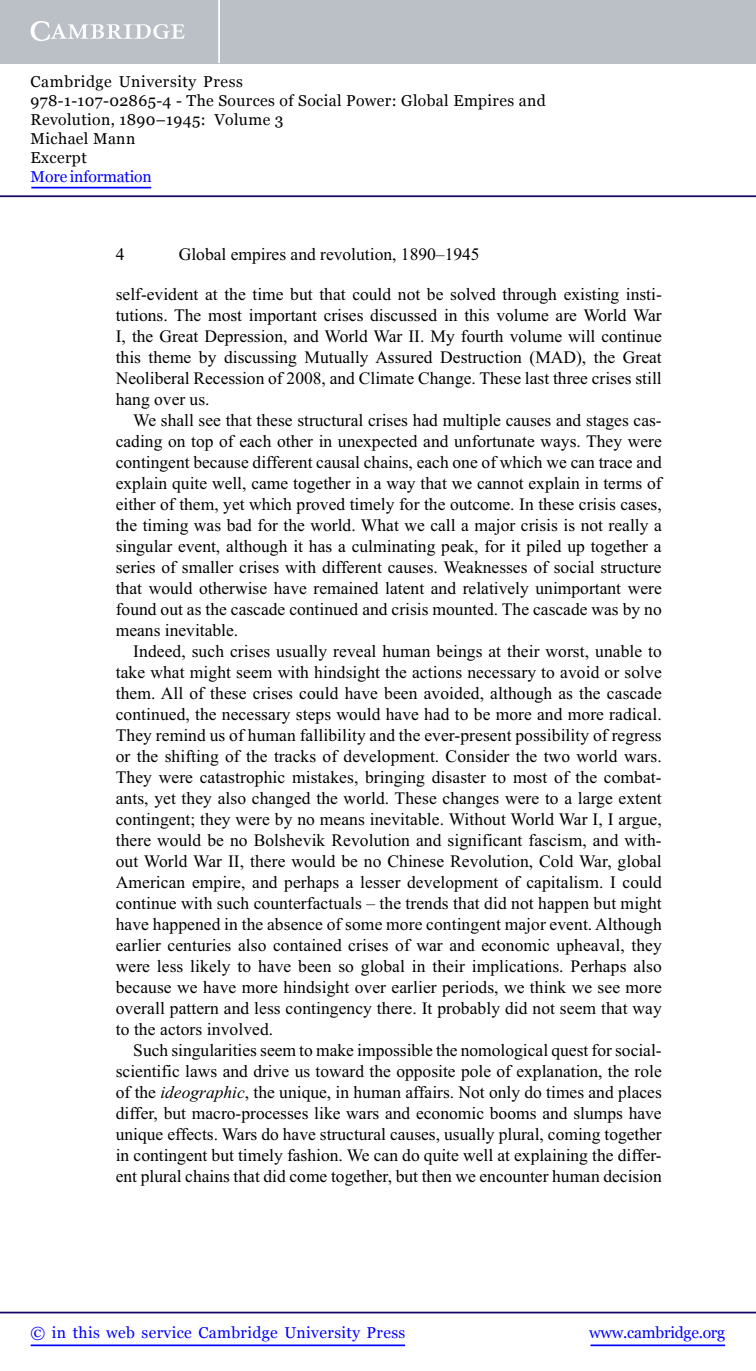
<style>
.page{position:relative;width:756px;height:1371px;background:#fff}
.page>*{position:absolute;margin:0;border:0;box-sizing:border-box;transform-origin:0 0}
.t1{font:17.5px "Times New Roman";color:#000}
.t2{font:15.75px/18.9px "Georgia";letter-spacing:.025em;color:#000}
.t3{font:15.75px "Georgia";letter-spacing:.025em;color:#00f}
.t4{font:15.75px "Georgia";letter-spacing:-.015em;color:#00f}
.t5{font:15.75px "Georgia";letter-spacing:-.01em;color:#00f}
.s1{font-style:italic}
</style>
<div class="page">
<hr style="left:591px;top:1344px;width:134px;height:1px;background:#00f">
<hr style="left:0;top:1311px;width:756px;height:2px;background:#150666">
<hr style="left:31px;top:1344px;width:374px;height:1px;background:#00f">
<div style="left:0;top:0;width:756px;height:63px;background:#bac0c6"></div>
<svg style="left:31px;top:21px;width:154px;height:20px"></svg>
<hr style="left:218px;top:0;width:2px;height:63px;background:#fff">
<hr style="left:0;top:195px;width:756px;height:2px;background:#150666">
<hr style="left:31px;top:187px;width:120px;height:1px;background:#00f">
<p class="t2" style="left:31px;top:72px;width:517px">Cambridge University Press<br>978-1-107-02865-4 - The Sources of Social Power: Global Empires and<br>Revolution, 1890–1945: Volume 3<br>Michael Mann<br>Excerpt</p>
<p class="t5" style="left:31px;top:167px;width:123px">More information</p>
<p class="t1" style="left:116px;top:242px;width:10px">4</p>
<p class="t1" style="left:179px;top:242px;width:302px">Global empires and revolution, 1890–1945</p>
<p class="t1" style="left:116px;top:282px;width:548px">self-evident at the time but that could not be solved through existing insti-</p>
<p class="t1" style="left:116px;top:303px;width:548px">tutions. The most important crises discussed in this volume are World War</p>
<p class="t1" style="left:116px;top:324px;width:548px">I, the Great Depression, and World War II. My fourth volume will continue</p>
<p class="t1" style="left:116px;top:345px;width:548px">this theme by discussing Mutually Assured Destruction (MAD), the Great</p>
<p class="t1" style="left:116px;top:366px;width:547px">Neoliberal Recession of 2008, and Climate Change. These last three crises still</p>
<p class="t1" style="left:116px;top:387px;width:95px">hang over us.</p>
<p class="t1" style="left:133px;top:408px;width:530px">We shall see that these structural crises had multiple causes and stages cas-</p>
<p class="t1" style="left:116px;top:429px;width:547px">cading on top of each other in unexpected and unfortunate ways. They were</p>
<p class="t1" style="left:116px;top:450px;width:548px">contingent because different causal chains, each one of which we can trace and</p>
<p class="t1" style="left:116px;top:471px;width:547px">explain quite well, came together in a way that we cannot explain in terms of</p>
<p class="t1" style="left:116px;top:492px;width:547px">either of them, yet which proved timely for the outcome. In these crisis cases,</p>
<p class="t1" style="left:116px;top:513px;width:548px">the timing was bad for the world. What we call a major crisis is not really a</p>
<p class="t1" style="left:116px;top:534px;width:547px">singular event, although it has a culminating peak, for it piled up together a</p>
<p class="t1" style="left:116px;top:555px;width:547px">series of smaller crises with different causes. Weaknesses of social structure</p>
<p class="t1" style="left:116px;top:576px;width:548px">that would otherwise have remained latent and relatively unimportant were</p>
<p class="t1" style="left:116px;top:597px;width:547px">found out as the cascade continued and crisis mounted. The cascade was by no</p>
<p class="t1" style="left:116px;top:618px;width:124px">means inevitable.</p>
<p class="t1" style="left:133px;top:639px;width:530px">Indeed, such crises usually reveal human beings at their worst, unable to</p>
<p class="t1" style="left:116px;top:660px;width:547px">take what might seem with hindsight the actions necessary to avoid or solve</p>
<p class="t1" style="left:116px;top:681px;width:548px">them. All of these crises could have been avoided, although as the cascade</p>
<p class="t1" style="left:116px;top:702px;width:548px">continued, the necessary steps would have had to be more and more radical.</p>
<p class="t1" style="left:116px;top:723px;width:547px">They remind us of human fallibility and the ever-present possibility of regress</p>
<p class="t1" style="left:116px;top:744px;width:547px">or the shifting of the tracks of development. Consider the two world wars.</p>
<p class="t1" style="left:116px;top:765px;width:547px">They were catastrophic mistakes, bringing disaster to most of the combat-</p>
<p class="t1" style="left:116px;top:786px;width:547px">ants, yet they also changed the world. These changes were to a large extent</p>
<p class="t1" style="left:116px;top:807px;width:548px">contingent; they were by no means inevitable. Without World War I, I argue,</p>
<p class="t1" style="left:116px;top:828px;width:548px">there would be no Bolshevik Revolution and significant fascism, and with-</p>
<p class="t1" style="left:116px;top:849px;width:548px">out World War II, there would be no Chinese Revolution, Cold War, global</p>
<p class="t1" style="left:116px;top:870px;width:548px">American empire, and perhaps a lesser development of capitalism. I could</p>
<p class="t1" style="left:116px;top:891px;width:548px">continue with such counterfactuals – the trends that did not happen but might</p>
<p class="t1" style="left:116px;top:912px;width:548px">have happened in the absence of some more contingent major event. Although</p>
<p class="t1" style="left:116px;top:933px;width:548px">earlier centuries also contained crises of war and economic upheaval, they</p>
<p class="t1" style="left:116px;top:954px;width:548px">were less likely to have been so global in their implications. Perhaps also</p>
<p class="t1" style="left:116px;top:975px;width:548px">because we have more hindsight over earlier periods, we think we see more</p>
<p class="t1" style="left:116px;top:996px;width:548px">overall pattern and less contingency there. It probably did not seem that way</p>
<p class="t1" style="left:116px;top:1017px;width:159px">to the actors involved.</p>
<p class="t1" style="left:133px;top:1038px;width:530px">Such singularities seem to make impossible the nomological quest for social-</p>
<p class="t1" style="left:116px;top:1059px;width:547px">scientific laws and drive us toward the opposite pole of explanation, the role</p>
<p class="t1" style="left:116px;top:1080px;width:548px">of the <span class="s1">ideographic</span>, the unique, in human affairs. Not only do times and places</p>
<p class="t1" style="left:116px;top:1101px;width:547px">differ, but macro-processes like wars and economic booms and slumps have</p>
<p class="t1" style="left:116px;top:1122px;width:548px">unique effects. Wars do have structural causes, usually plural, coming together</p>
<p class="t1" style="left:116px;top:1143px;width:548px">in contingent but timely fashion. We can do quite well at explaining the differ-</p>
<p class="t1" style="left:116px;top:1164px;width:548px">ent plural chains that did come together, but then we encounter human decision</p>
<p class="t3" style="left:31px;top:1323px;width:376px">© in this web service Cambridge University Press</p>
<p class="t4" style="left:589px;top:1323px;width:137px">www.cambridge.org</p>
</div>
